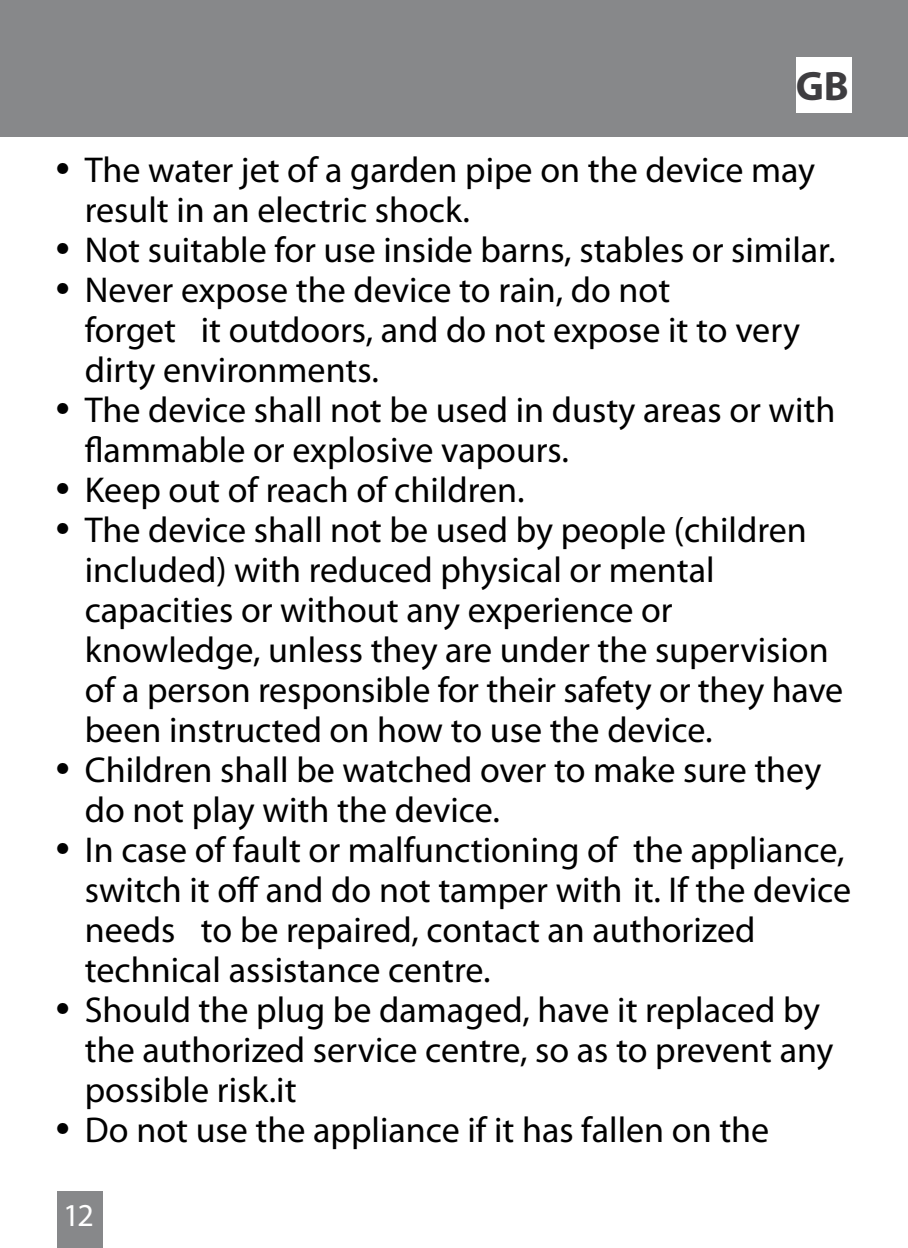
<style>
.page{position:relative;width:908px;height:1248px;background:#fff}
.page>*{position:absolute;margin:0;border:0;box-sizing:border-box;transform-origin:0 0}
.t1{font:700 41.2px "Myriad Pro";color:#3e3d40}
.t2{font:36px/40px "Myriad Pro";color:#000}
.t3{font:32px "Myriad Pro";color:#fff}
.s1{font-family:"Helvetica";font-stretch:condensed}
</style>
<div class="page">
<div style="left:0;top:0;width:907px;height:137px;background:#87888a"></div>
<div style="left:795px;top:57px;width:55px;height:55px;background:#fff"></div>
<div style="left:57px;top:1191px;width:45px;height:56px;background:#87888a"></div>
<p class="t1" style="left:795px;top:59px;width:55px">GB</p>
<p class="t2" style="left:85px;top:149px;width:731px;text-indent:-28px"><span class="s1">•</span> The water jet of a garden pipe on the device may result in an electric shock.</p>
<p class="t2" style="left:57px;top:229px;width:780px"><span class="s1">•</span> Not suitable for use inside barns, stables or similar.</p>
<p class="t2" style="left:85px;top:269px;width:716px;text-indent:-28px"><span class="s1">•</span> Never expose the device to rain, do not<br>forget it outdoors, and do not expose it to very dirty environments.</p>
<p class="t2" style="left:85px;top:389px;width:751px;text-indent:-28px"><span class="s1">•</span> The device shall not be used in dusty areas or with flammable or explosive vapours.</p>
<p class="t2" style="left:57px;top:469px;width:469px"><span class="s1">•</span> Keep out of reach of children.</p>
<p class="t2" style="left:85px;top:509px;width:759px;text-indent:-28px"><span class="s1">•</span> The device shall not be used by people (children included) with reduced physical or mental capacities or without any experience or knowledge, unless they are under the supervision of a person responsible for their safety or they have been instructed on how to use the device.</p>
<p class="t2" style="left:85px;top:749px;width:737px;text-indent:-28px"><span class="s1">•</span> Children shall be watched over to make sure they do not play with the device.</p>
<p class="t2" style="left:85px;top:829px;width:767px;text-indent:-28px"><span class="s1">•</span> In case of fault or malfunctioning of the appliance, switch it off and do not tamper with it. If the device needs to be repaired, contact an authorized technical assistance centre.</p>
<p class="t2" style="left:85px;top:989px;width:750px;text-indent:-28px"><span class="s1">•</span> Should the plug be damaged, have it replaced by the authorized service centre, so as to prevent any possible risk.it</p>
<p class="t2" style="left:57px;top:1109px;width:713px"><span class="s1">•</span> Do not use the appliance if it has fallen on the</p>
<p class="t3" style="left:63px;top:1194px;width:32px">12</p>
</div>
